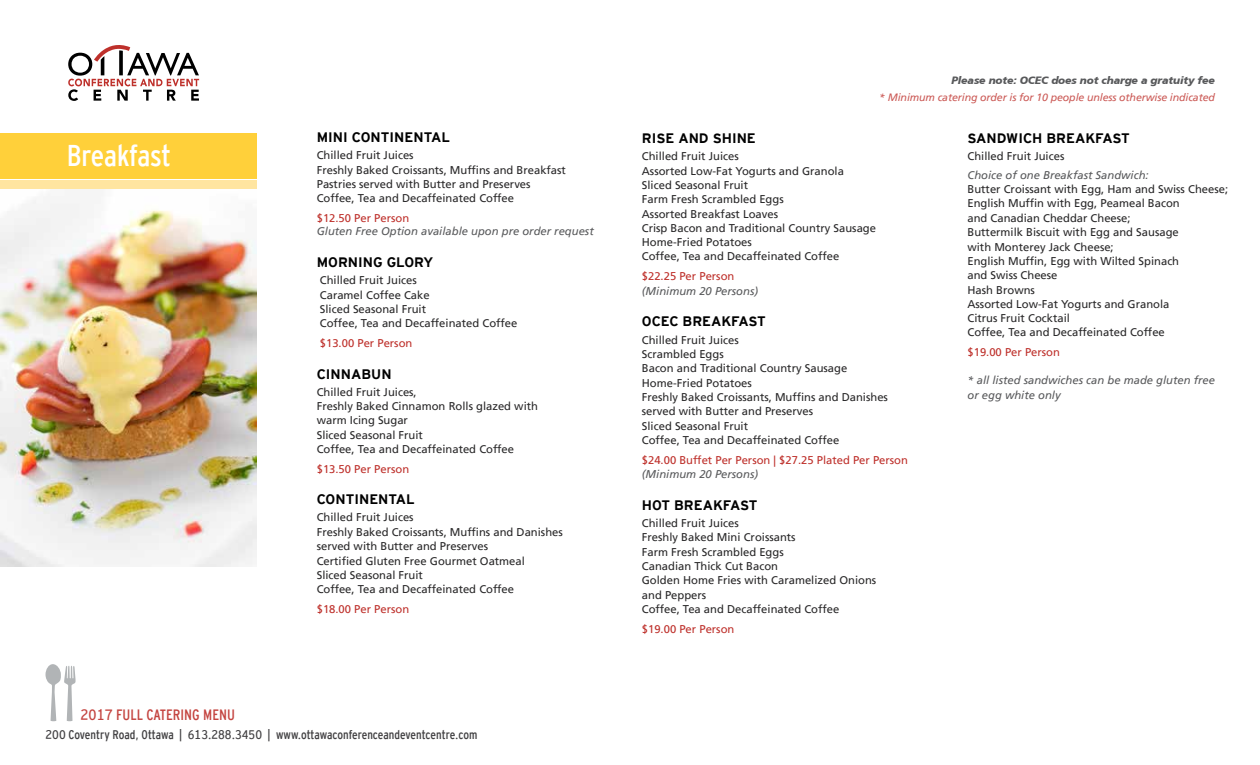
<style>
.page{position:relative;width:1260px;height:765px;background:#fff}
.page>*{position:absolute;margin:0;border:0;box-sizing:border-box;transform-origin:0 0}
.t1{font:30px "Interstate Cond Mono";letter-spacing:-.01em;color:#fff}
.t2{font:15px "Interstate Cond Mono";color:#c44440}
.t3{font:700 13.75px "Interstate Mono";color:#000}
.t4{font:12.5px "Interstate Cond Mono";color:#414042}
.t5{font:11.25px/14.2px "Frutiger LT";color:#292829}
.t6{font:italic 11.25px/14.4px "Frutiger LT";color:#58595b}
.t7{font:11.25px "Frutiger LT";color:#be302b}
.t8{font:italic 10.62px "Frutiger LT";letter-spacing:-.01em;color:#cb5955}
.t9{font:italic 900 10.62px "Frutiger CE";letter-spacing:-.01em;color:#58595b}
</style>
<div class="page">
<svg style="left:68px;top:45px;width:131px;height:56px"></svg>
<svg style="left:46px;top:664px;width:30px;height:57px"></svg>
<img style="left:0;top:188px;width:256px;height:379px">
<div style="left:0;top:133px;width:256px;height:45px;background:#ffd03a"></div>
<div style="left:0;top:180px;width:256px;height:8px;background:#ffe5a0"></div>
<h1 class="t1" style="left:67px;top:139px;width:106px">Breakfast</h1>
<h2 class="t2" style="left:81px;top:706px;width:156px">2017 FULL CATERING MENU</h2>
<p class="t3" style="left:317px;top:130px;width:135px">MINI CONTINENTAL</p>
<p class="t5" style="left:317px;top:148px;width:251px">Chilled Fruit Juices<br>Freshly Baked Croissants, Muffins and Breakfast Pastries served with Butter and Preserves Coffee, Tea and Decaffeinated Coffee</p>
<p class="t7" style="left:317px;top:211px;width:94px">$12.50 Per Person</p>
<p class="t6" style="left:317px;top:224px;width:278px">Gluten Free Option available upon pre order request</p>
<p class="t3" style="left:317px;top:255px;width:118px">MORNING GLORY</p>
<p class="t5" style="left:320px;top:273px;width:199px">Chilled Fruit Juices<br>Caramel Coffee Cake<br>Sliced Seasonal Fruit<br>Coffee, Tea and Decaffeinated Coffee</p>
<p class="t7" style="left:320px;top:336px;width:94px">$13.00 Per Person</p>
<p class="t3" style="left:317px;top:366px;width:76px">CINNABUN</p>
<p class="t5" style="left:317px;top:385px;width:223px">Chilled Fruit Juices,<br>Freshly Baked Cinnamon Rolls glazed with warm Icing Sugar<br>Sliced Seasonal Fruit<br>Coffee, Tea and Decaffeinated Coffee</p>
<p class="t7" style="left:317px;top:462px;width:94px">$13.50 Per Person</p>
<p class="t3" style="left:317px;top:492px;width:100px">CONTINENTAL</p>
<p class="t5" style="left:317px;top:510px;width:248px">Chilled Fruit Juices<br>Freshly Baked Croissants, Muffins and Danishes served with Butter and Preserves<br>Certified Gluten Free Gourmet Oatmeal<br>Sliced Seasonal Fruit<br>Coffee, Tea and Decaffeinated Coffee</p>
<p class="t7" style="left:317px;top:602px;width:94px">$18.00 Per Person</p>
<p class="t4" style="left:46px;top:727px;width:433px">200 Coventry Road, Ottawa | 613.288.3450 | www.ottawaconferenceandeventcentre.com</p>
<p class="t9" style="left:952px;top:73px;width:265px">Please note: OCEC does not charge a gratuity fee</p>
<p class="t8" style="left:879px;top:91px;width:337px">* Minimum catering order is for 10 people unless otherwise indicated</p>
<p class="t3" style="left:642px;top:131px;width:116px">RISE AND SHINE</p>
<p class="t5" style="left:642px;top:149px;width:236px">Chilled Fruit Juices<br>Assorted Low-Fat Yogurts and Granola<br>Sliced Seasonal Fruit<br>Farm Fresh Scrambled Eggs<br>Assorted Breakfast Loaves<br>Crisp Bacon and Traditional Country Sausage<br>Home-Fried Potatoes<br>Coffee, Tea and Decaffeinated Coffee</p>
<p class="t7" style="left:642px;top:270px;width:94px">$22.25 Per Person</p>
<p class="t6" style="left:642px;top:284px;width:118px">(Minimum 20 Persons)</p>
<p class="t3" style="left:642px;top:314px;width:125px">OCEC BREAKFAST</p>
<p class="t5" style="left:642px;top:333px;width:248px">Chilled Fruit Juices<br>Scrambled Eggs<br>Bacon and Traditional Country Sausage<br>Home-Fried Potatoes<br>Freshly Baked Croissants, Muffins and Danishes served with Butter and Preserves<br>Sliced Seasonal Fruit<br>Coffee, Tea and Decaffeinated Coffee</p>
<p class="t7" style="left:642px;top:453px;width:268px">$24.00 Buffet Per Person | $27.25 Plated Per Person</p>
<p class="t6" style="left:642px;top:467px;width:118px">(Minimum 20 Persons)</p>
<p class="t3" style="left:642px;top:497px;width:117px">HOT BREAKFAST</p>
<p class="t5" style="left:642px;top:516px;width:236px">Chilled Fruit Juices<br>Freshly Baked Mini Croissants<br>Farm Fresh Scrambled Eggs<br>Canadian Thick Cut Bacon<br>Golden Home Fries with Caramelized Onions and Peppers<br>Coffee, Tea and Decaffeinated Coffee</p>
<p class="t7" style="left:642px;top:622px;width:94px">$19.00 Per Person</p>
<p class="t3" style="left:968px;top:131px;width:164px">SANDWICH BREAKFAST</p>
<p class="t5" style="left:968px;top:149px;width:98px">Chilled Fruit Juices</p>
<p class="t6" style="left:968px;top:168px;width:183px">Choice of one Breakfast Sandwich:</p>
<p class="t5" style="left:968px;top:182px;width:262px">Butter Croissant with Egg, Ham and Swiss Cheese;<br>English Muffin with Egg, Peameal Bacon<br>and Canadian Cheddar Cheese;<br>Buttermilk Biscuit with Egg and Sausage<br>with Monterey Jack Cheese;<br>English Muffin, Egg with Wilted Spinach<br>and Swiss Cheese<br>Hash Browns<br>Assorted Low-Fat Yogurts and Granola<br>Citrus Fruit Cocktail<br>Coffee, Tea and Decaffeinated Coffee</p>
<p class="t7" style="left:968px;top:346px;width:94px">$19.00 Per Person</p>
<p class="t6" style="left:968px;top:373px;width:249px">* all listed sandwiches can be made gluten free or egg white only</p>
</div>
